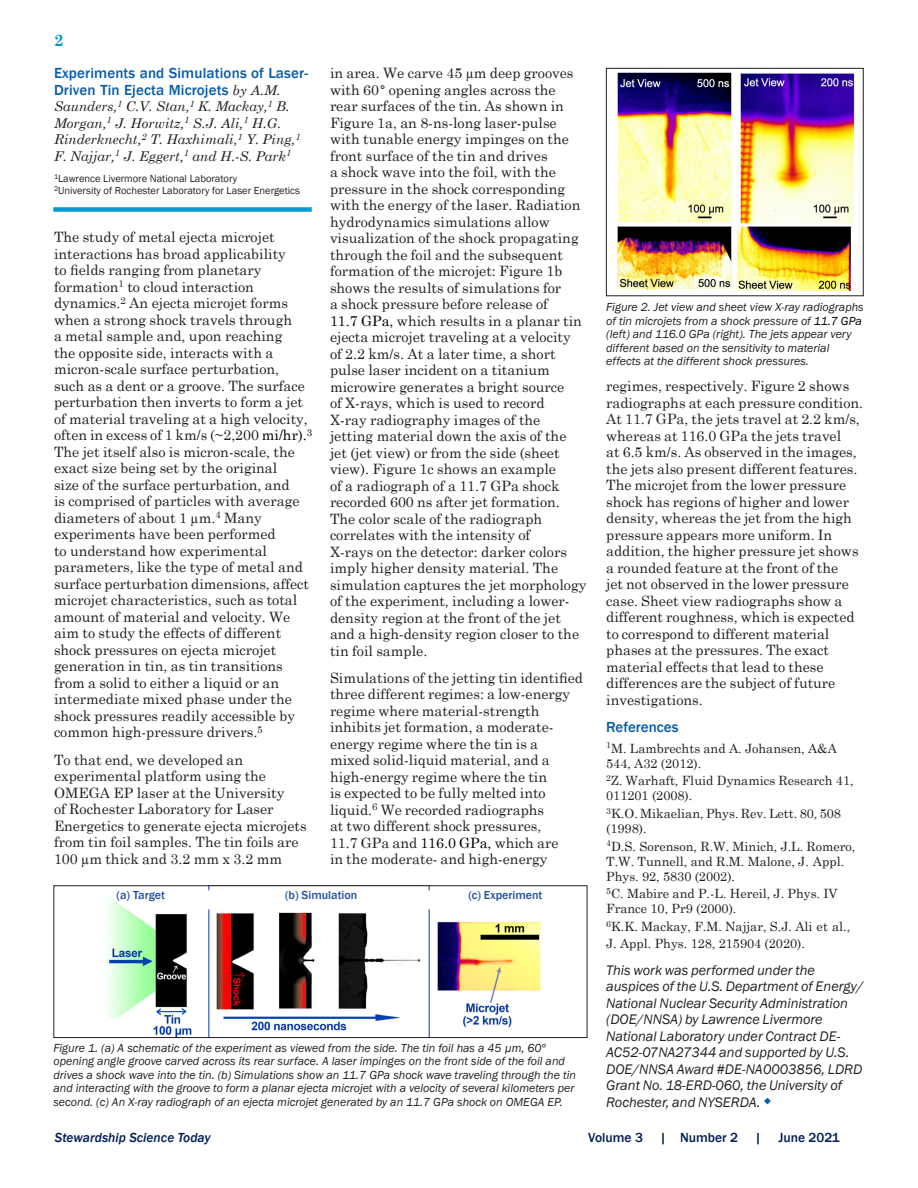
<style>
.page{position:relative;width:918px;height:1188px;background:#fff}
.page>*{position:absolute;margin:0;border:0;box-sizing:border-box;transform-origin:0 0}
.t1{font:700 16.5px "Century Schoolbook";color:#009ad0}
.Subheading{font:500 15px/16.5px "Franklin Gothic";letter-spacing:.01em;color:#075dac}
.Body_Text{font:14.25px/16.5px "Century Schoolbook";color:#231f20}
.Body_Text-2{font:italic 14.25px/16.5px "Franklin Gothic";color:#231f20}
.Subheading-2{font:italic 13.5px/16.5px "Century Schoolbook";color:#231f20}
.t2{font:500 13.5px "Franklin Gothic";color:#001f56}
.t3{font:italic 500 13.5px "Franklin Gothic";color:#001f56}
.Body_Text-3{font:12.75px/15px "Century Schoolbook";color:#231f20}
.Captions{font:italic 12px/13.5px "Franklin Gothic";color:#231f20}
.Subheading_Text{font:500 12px "Franklin Gothic";color:#2250a0}
.Subheading_Text-2{font:10.5px "Franklin Gothic";color:#231f20}
.s1{font-family:"Century Schoolbook";font-weight:400;font-style:italic;font-size:13.5px;color:#231f20}
.s2{color:#000}
.s3{font-family:"Franklin Gothic";font-style:italic}
</style>
<div class="page">
<div style="left:53px;top:207px;width:259px;height:5px;background:#009ad0"></div>
<img style="left:617px;top:72px;width:238px;height:220px">
<div style="left:606px;top:68px;width:258px;height:228px;border:1px solid #231f20"></div>
<img style="left:107px;top:887px;width:434px;height:149px">
<div style="left:53px;top:885px;width:534px;height:153px;border:1px solid #231f20"></div>
<svg style="left:107px;top:890px;width:434px;height:19px"></svg>
<p class="t1" style="left:54px;top:28px;width:11px">2</p>
<p class="Subheading" style="left:54px;top:65px;width:255px">Experiments and Simulations of Laser-<br>Driven Tin Ejecta Microjets <span class="s1">by A.M.</span></p>
<p class="Subheading-2" style="left:54px;top:98px;width:248px">Saunders,<sup>1</sup> C.V. Stan,<sup>1</sup> K. Mackay,<sup>1</sup> B.<br>Morgan,<sup>1</sup> J. Horwitz,<sup>1</sup> S.J. Ali,<sup>1</sup> H.G.<br>Rinderknecht,<sup>2</sup> T. Haxhimali,<sup>1</sup> Y. Ping,<sup>1<br></sup>F. Najjar,<sup>1</sup> J. Eggert,<sup>1</sup> and H.-S. Park<sup>1</sup></p>
<p class="Subheading_Text-2" style="left:54px;top:172px;width:185px"><sup>1</sup>Lawrence Livermore National Laboratory</p>
<p class="Subheading_Text-2" style="left:54px;top:184px;width:248px"><sup>2</sup>University of Rochester Laboratory for Laser Energetics</p>
<p class="Body_Text" style="left:54px;top:228px;width:260px">The study of metal ejecta microjet interactions has broad applicability<br>to fields ranging from planetary formation<sup>1</sup> to cloud interaction dynamics.<sup>2</sup> An ejecta microjet forms when a strong shock travels through<br>a metal sample and, upon reaching<br>the opposite side, interacts with a micron-scale surface perturbation, such as a dent or a groove. The surface perturbation then inverts to form a jet of material traveling at a high velocity, often in excess of 1 km/s (~2,200 <span class="s2">mi/hr).</span><sup>3<br></sup>The jet itself also is micron-scale, the exact size being set by the original<br>size of the surface perturbation, and<br>is comprised of particles with average diameters of about 1 µm.<sup>4</sup> Many experiments have been performed<br>to understand how experimental parameters, like the type of metal and surface perturbation dimensions, affect microjet characteristics, such as total amount of material and velocity. We aim to study the effects of different shock pressures on ejecta microjet generation in tin, as tin transitions from a solid to either a liquid or an intermediate mixed phase under the shock pressures readily accessible by common high-pressure drivers.<sup>5</sup></p>
<p class="Body_Text" style="left:54px;top:750px;width:254px">To that end, we developed an experimental platform using the OMEGA EP laser at the University<br>of Rochester Laboratory for Laser Energetics to generate ejecta microjets from tin foil samples. The tin foils are 100 µm thick and 3.2 mm x 3.2 mm</p>
<p class="Body_Text" style="left:330px;top:64px;width:258px">in area. We carve 45 µm deep grooves with 60<span class="s3">°</span> opening angles across the rear surfaces of the tin. As shown in Figure 1a, an 8-ns-long laser-pulse with tunable energy impinges on the front surface of the tin and drives<br>a shock wave into the foil, with the pressure in the shock corresponding with the energy of the laser. Radiation hydrodynamics simulations allow visualization of the shock propagating through the foil and the subsequent formation of the microjet: Figure 1b shows the results of simulations for<br>a shock pressure before release of<br><span class="s2">11.7 GPa,</span> which results in a planar tin ejecta microjet traveling at a velocity<br>of 2.2 km/s. At a later time, a short pulse laser incident on a titanium microwire generates a bright source<br>of X-rays, which is used to record<br>X-ray radiography images of the jetting material down the axis of the jet (jet view) or from the side (sheet view). Figure 1c shows an example<br>of a radiograph of a 11.7 GPa shock recorded 600 ns after jet formation.<br>The color scale of the radiograph correlates with the intensity of<br>X-rays on the detector: darker colors imply higher density material. The simulation captures the jet morphology of the experiment, including a lower&shy;density region at the front of the jet and a high-density region closer to the tin foil sample.</p>
<p class="Body_Text" style="left:330px;top:668px;width:255px">Simulations of the jetting tin identified three different regimes: a low-energy regime where material-strength inhibits jet formation, a moderate&shy;energy regime where the tin is a<br>mixed solid-liquid material, and a high-energy regime where the tin<br>is expected to be fully melted into liquid.<sup>6</sup> We recorded radiographs<br>at two different shock pressures,<br>11.7 GPa and <span class="s2">116.0 GPa,</span> which are<br>in the moderate- and high-energy</p>
<p class="Subheading_Text" style="left:117px;top:887px;width:50px">(a) Target</p>
<p class="Subheading_Text" style="left:285px;top:887px;width:74px">(b) Simulation</p>
<p class="Subheading_Text" style="left:468px;top:887px;width:76px">(c) Experiment</p>
<p class="Captions" style="left:53px;top:1041px;width:524px">Figure 1. (a) A schematic of the experiment as viewed from the side. The tin foil has a 45 µm, 60º opening angle groove carved across its rear surface. A laser impinges on the front side of the foil and drives a shock wave into the tin. (b) Simulations show an 11.7 GPa shock wave traveling through the tin and interacting with the groove to form a planar ejecta microjet with a velocity of several kilometers per second. (c) An X-ray radiograph of an ejecta microjet generated by an 11.7 GPa shock on OMEGA EP.</p>
<p class="Captions" style="left:606px;top:301px;width:259px">Figure 2. Jet view and sheet view X-ray radiographs of tin microjets from a shock pressure of <span class="s2">11.7 GPa </span>(left) and 116.0 GPa (right). The jets appear very different based on the sensitivity to material effects at the different shock pressures.</p>
<p class="Body_Text" style="left:606px;top:377px;width:259px">regimes, respectively. Figure 2 shows radiographs at each pressure condition.<br>At 11.7 GPa, the jets travel at 2.2 km/s, whereas at 116.0 GPa the jets travel<br>at 6.5 km/s. As observed in the images, the jets also present different features.<br>The microjet from the lower pressure shock has regions of higher and lower density, whereas the jet from the high pressure appears more uniform. In addition, the higher pressure jet shows a rounded feature at the front of the<br>jet not observed in the lower pressure case. Sheet view radiographs show a different roughness, which is expected to correspond to different material phases at the pressures. The exact material effects that lead to these differences are the subject of future investigations.</p>
<p class="Subheading" style="left:606px;top:719px;width:74px">References</p>
<p class="Body_Text-3" style="left:606px;top:739px;width:232px"><sup>1</sup>M. Lambrechts and A. Johansen, A&amp;A<br>544, A32 (2012).</p>
<p class="Body_Text-3" style="left:606px;top:772px;width:249px"><sup>2</sup>Z. Warhaft, Fluid Dynamics Research 41,<br>011201 (2008).</p>
<p class="Body_Text-3" style="left:606px;top:805px;width:236px"><sup>3</sup>K.O. Mikaelian, Phys. Rev. Lett. 80, 508 (1998).</p>
<p class="Body_Text-3" style="left:606px;top:837px;width:251px"><sup>4</sup>D.S. Sorenson, R.W. Minich, J.L. Romero,<br>T.W. Tunnell, and R.M. Malone, J. Appl.<br>Phys. 92, 5830 (2002).</p>
<p class="Body_Text-3" style="left:606px;top:885px;width:233px"><sup>5</sup>C. Mabire and P.-L. Hereil, J. Phys. IV<br>France 10, Pr9 (2000).</p>
<p class="Body_Text-3" style="left:606px;top:917px;width:246px;line-height:16.5px"><sup>6</sup>K.K. Mackay, F.M. Najjar, S.J. Ali et al.,<br>J. Appl. Phys. 128, 215904 (2020).</p>
<p class="Body_Text-2" style="left:606px;top:962px;width:259px">This work was performed under the auspices of the U.S. Department of Energy/ National Nuclear Security Administration (DOE/NNSA) by Lawrence Livermore National Laboratory under Contract DE-AC52-07NA27344 and supported by U.S.<br>DOE/NNSA Award #DE-NA0003856, LDRD Grant No. 18-ERD-060, the University of Rochester, and NYSERDA.</p>
<p class="t3" style="left:55px;top:1129px;width:157px">Stewardship Science Today</p>
<p class="t2" style="left:588px;top:1129px;width:56px">Volume 3</p>
<p class="t2" style="left:660px;top:1129px;width:182px">| Number 2 | June 2021</p>
</div>
